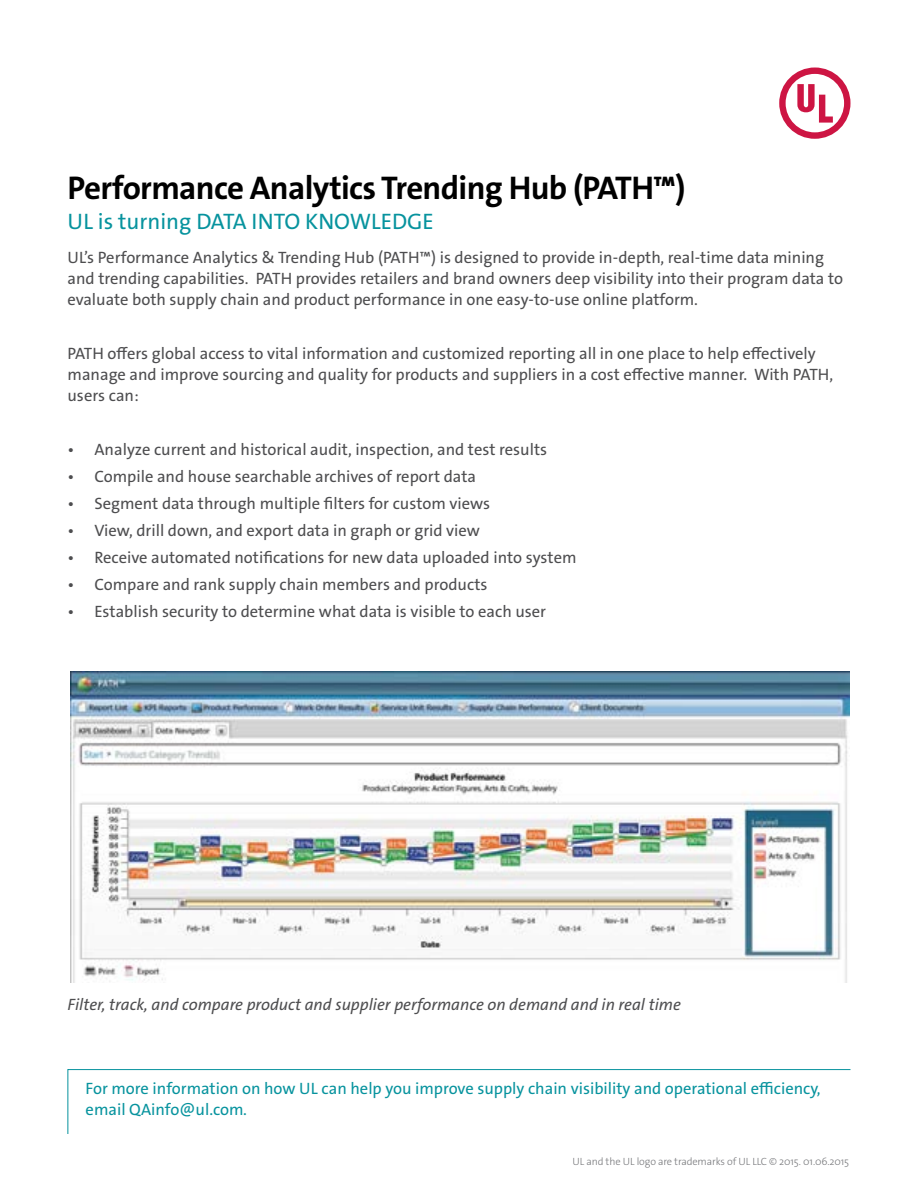
<style>
.page{position:relative;width:918px;height:1188px;background:#fff}
.page>*{position:absolute;margin:0;border:0;box-sizing:border-box;transform-origin:0 0}
.t1{font:700 33px "The Sans Os F";letter-spacing:-.02em;color:#000}
.t2{font:22.5px "The Sans Os F";color:#07939e}
.t3{font:16.5px/21px "The Sans Os F";color:#4d4d4f}
.t4{font:16.5px/21px "The Sans Os F";color:#07939e}
.t5{font:italic 16.5px "The Sans Os F";color:#4d4d4f}
.t6{font:300 10.5px "The Sans Os F";letter-spacing:-.01em;color:#77787b}
</style>
<div class="page">
<svg style="left:779px;top:68px;width:71px;height:71px"></svg>
<svg style="left:67px;top:1069px;width:784px;height:65px"></svg>
<img style="left:70px;top:671px;width:780px;height:312px">
<h1 class="t1" style="left:68px;top:166px;width:619px">Performance Analytics Trending Hub (PATH™)</h1>
<h2 class="t2" style="left:68px;top:207px;width:368px">UL is turning DATA INTO KNOWLEDGE</h2>
<p class="t3" style="left:68px;top:247px;width:777px">UL’s Performance Analytics &amp; Trending Hub (PATH™) is designed to provide in-depth, real-time data mining and trending capabilities. PATH provides retailers and brand owners deep visibility into their program data to evaluate both supply chain and product performance in one easy-to-use online platform.</p>
<p class="t3" style="left:68px;top:343px;width:767px">PATH offers global access to vital information and customized reporting all in one place to help effectively manage and improve sourcing and quality for products and suppliers in a cost effective manner. With PATH, users can:</p>
<p class="t3" style="left:68px;top:439px;width:481px">• Analyze current and historical audit, inspection, and test results</p>
<p class="t3" style="left:68px;top:466px;width:410px">• Compile and house searchable archives of report data</p>
<p class="t3" style="left:68px;top:493px;width:424px">• Segment data through multiple filters for custom views</p>
<p class="t3" style="left:68px;top:520px;width:414px">• View, drill down, and export data in graph or grid view</p>
<p class="t3" style="left:68px;top:547px;width:511px">• Receive automated notifications for new data uploaded into system</p>
<p class="t3" style="left:68px;top:574px;width:422px">• Compare and rank supply chain members and products</p>
<p class="t3" style="left:68px;top:601px;width:480px">• Establish security to determine what data is visible to each user</p>
<p class="t5" style="left:68px;top:994px;width:615px">Filter, track, and compare product and supplier performance on demand and in real time</p>
<p class="t4" style="left:86px;top:1078px;width:737px">For more information on how UL can help you improve supply chain visibility and operational efficiency, email QAinfo@ul.com.</p>
<p class="t6" style="left:572px;top:1155px;width:278px">UL and the UL logo are trademarks of UL LLC © 2015. 01.06.2015</p>
</div>
